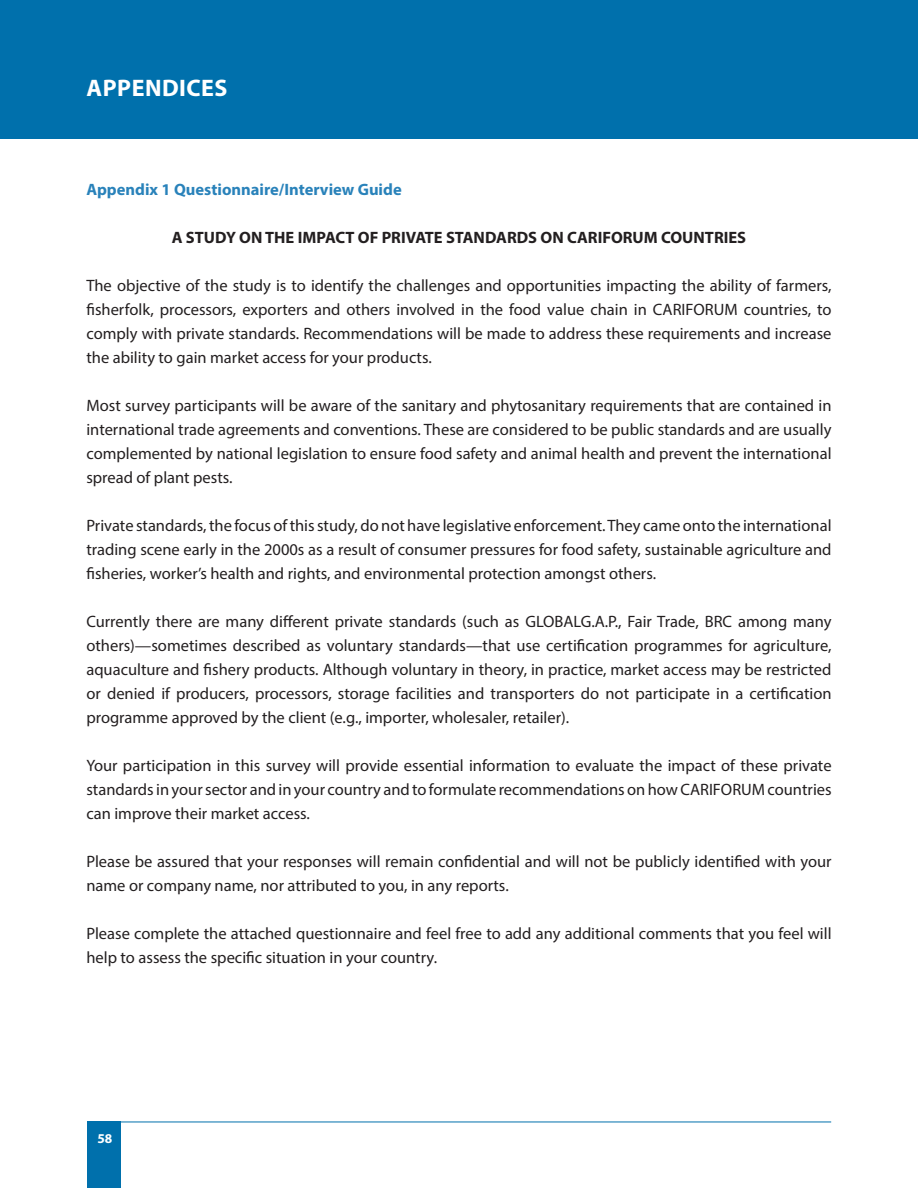
<style>
.page{position:relative;width:918px;height:1188px;background:#fff}
.page>*{position:absolute;margin:0;border:0;box-sizing:border-box;transform-origin:0 0}
.t1{font:700 24px "Myriad Pro";letter-spacing:.02em;color:#fff}
.t2{font:16.5px/24px "Myriad Pro";color:#231f20;text-align:justify}
.t3{font:700 16.5px "Myriad Pro";color:#231f20}
.t4{font:700 16.5px "Myriad Pro";color:#2982ba}
.t5{font:700 13.5px "Myriad Pro";color:#fff}
</style>
<div class="page">
<hr style="left:87px;top:1122px;width:744px;height:1px;background:#0070ac">
<div style="left:87px;top:1121px;width:34px;height:67px;background:#0070ac"></div>
<div style="left:0;top:0;width:918px;height:139px;background:#0070ac"></div>
<h1 class="t1" style="left:87px;top:72px;width:142px">APPENDICES</h1>
<p class="t4" style="left:86px;top:179px;width:317px">Appendix 1 Questionnaire/Interview Guide</p>
<p class="t3" style="left:172px;top:227px;width:576px">A STUDY ON THE IMPACT OF PRIVATE STANDARDS ON CARIFORUM COUNTRIES</p>
<p class="t2" style="left:86px;top:273px;width:747px">The objective of the study is to identify the challenges and opportunities impacting the ability of farmers, fisherfolk, processors, exporters and others involved in the food value chain in CARIFORUM countries, to comply with private standards. Recommendations will be made to address these requirements and increase the ability to gain market access for your products.</p>
<p class="t2" style="left:86px;top:393px;width:747px">Most survey participants will be aware of the sanitary and phytosanitary requirements that are contained in international trade agreements and conventions. These are considered to be public standards and are usually complemented by national legislation to ensure food safety and animal health and prevent the international spread of plant pests.</p>
<p class="t2" style="left:86px;top:513px;width:747px">Private standards, the focus of this study, do not have legislative enforcement. They came onto the international trading scene early in the 2000s as a result of consumer pressures for food safety, sustainable agriculture and fisheries, worker’s health and rights, and environmental protection amongst others.</p>
<p class="t2" style="left:86px;top:609px;width:747px">Currently there are many different private standards (such as GLOBALG.A.P., Fair Trade, BRC among many others)—sometimes described as voluntary standards—that use certification programmes for agriculture, aquaculture and fishery products. Although voluntary in theory, in practice, market access may be restricted or denied if producers, processors, storage facilities and transporters do not participate in a certification programme approved by the client (e.g., importer, wholesaler, retailer).</p>
<p class="t2" style="left:86px;top:753px;width:747px">Your participation in this survey will provide essential information to evaluate the impact of these private standards in your sector and in your country and to formulate recommendations on how CARIFORUM countries can improve their market access.</p>
<p class="t2" style="left:86px;top:849px;width:747px">Please be assured that your responses will remain confidential and will not be publicly identified with your name or company name, nor attributed to you, in any reports.</p>
<p class="t2" style="left:86px;top:921px;width:747px">Please complete the attached questionnaire and feel free to add any additional comments that you feel will help to assess the specific situation in your country.</p>
<p class="t5" style="left:97px;top:1130px;width:16px">58</p>
</div>
